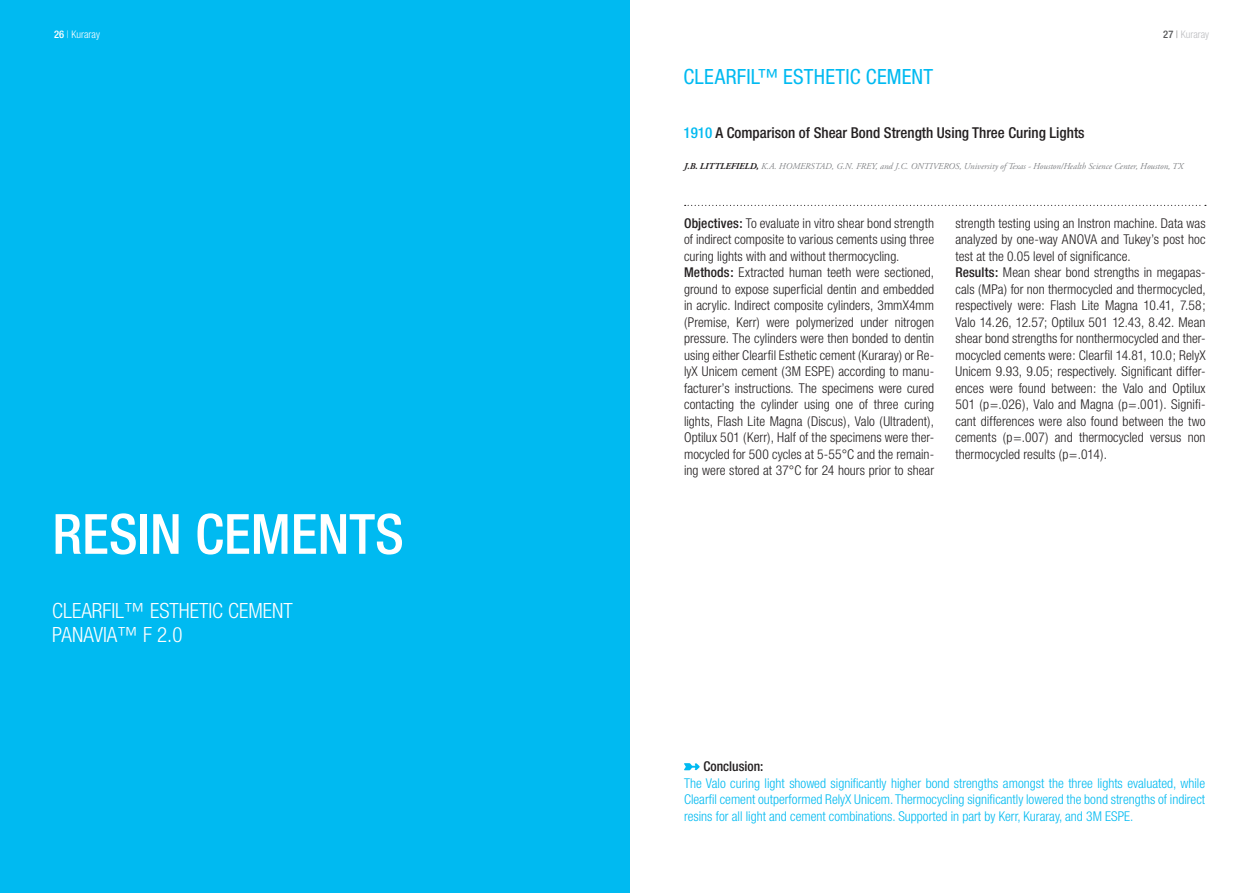
<style>
.page{position:relative;width:1259px;height:893px;background:#fff}
.page>*{position:absolute;margin:0;border:0;box-sizing:border-box;transform-origin:0 0}
.t1{font:500 condensed 55.5px "Helvetica Neue";color:#fff}
.t2{font:300 condensed 21px/24px "Helvetica Neue";color:#fff}
.t3{font:condensed 21px "Helvetica Neue";letter-spacing:.01em;color:#00baf1}
.t4{font:500 condensed 15px "Helvetica Neue";color:#231f20}
.t5{font:300 condensed 13.5px/16.5px "Helvetica Neue";letter-spacing:.005em;color:#231f20}
.t6{font:300 condensed 13.5px/16.5px "Helvetica Neue";color:#00baf1;text-align:justify}
.t7{font:500 condensed 13.5px "Helvetica Neue";color:#231f20}
.t8{font:300 condensed 10.5px "Helvetica Neue";color:#fff}
.t9{font:300 condensed 10.5px "Helvetica Neue";color:#bcbdc0}
.t10{font:italic 9px "Adobe Garamond Pro";color:#808285}
.s1{font-weight:500}
.s2{font-weight:100}
.s3{font-weight:500;color:#57585a}
.s4{font-weight:100;color:#57585a}
.s5{color:#00baf1}
.s6{font-weight:700;color:#231f20}
</style>
<div class="page">
<div style="left:0;top:0;width:629px;height:893px;background:#00baf1"></div>
<svg style="left:684px;top:205px;width:522px;height:1px"></svg>
<svg style="left:684px;top:763px;width:15px;height:7px"></svg>
<p class="t8" style="left:54px;top:29px;width:47px"><span class="s1">26</span> <span class="s2">|</span> Kuraray</p>
<p class="t9" style="left:1163px;top:29px;width:47px"><span class="s3">27</span> <span class="s4">|</span> Kuraray</p>
<h2 class="t3" style="left:683px;top:64px;width:251px">CLEARFIL™ ESTHETIC CEMENT</h2>
<p class="t4" style="left:683px;top:123px;width:402px"><span class="s5">1910</span> A Comparison of Shear Bond Strength Using Three Curing Lights</p>
<p class="t10" style="left:684px;top:160px;width:501px"><span class="s6">J.B. LITTLEFIELD,</span> K.A. HOMERSTAD, G.N. FREY, and J.C. ONTIVEROS, University of Texas - Houston/Health Science Center, Houston, TX</p>
<h1 class="t1" style="left:52px;top:501px;width:174px">RESIN CEMENT</h1>
<h1 class="t1" style="left:375px;top:501px;width:30px">S</h1>
<h2 class="t2" style="left:52px;top:598px;width:231px">CLEARFIL™ ESTHETI C CEMENT<br>PANA</h2>
<h2 class="t2" style="left:93px;top:622px;width:91px">VIA™ F 2.0</h2>
<p class="t5" style="left:684px;top:215px;width:252px"><span class="s1">Objectives:</span> To evaluate in vitro shear bond strength of indirect composite to various cements using three curing lights with and without thermocycling.<br><span class="s1">Methods:</span> Extracted human teeth were sectioned, ground to expose superficial dentin and embedded in acrylic. Indirect composite cylinders, 3mmX4mm (Premise, Kerr) were polymerized under nitrogen pressure. The cylinders were then bonded to dentin using either Clearfil Esthetic cement (Kuraray) or Re&shy;lyX Unicem cement (3M ESPE) according to manu&shy;facturer’s instructions. The specimens were cured contacting the cylinder using one of three curing lights, Flash Lite Magna (Discus), Valo (Ultradent), Optilux 501 (Kerr), Half of the specimens were ther&shy;mocycled for 500 cycles at 5-55°C and the remain&shy;ing were stored at 37°C for 24 hours prior to shear</p>
<p class="t5" style="left:955px;top:215px;width:252px">strength testing using an Instron machine. Data was analyzed by one-way ANOVA and Tukey’s post hoc test at the 0.05 level of significance.<br><span class="s1">Results:</span> Mean shear bond strengths in megapas&shy;cals (MPa) for non thermocycled and thermocycled, respectively were: Flash Lite Magna 10.41, 7.58; Valo 14.26, 12.57; Optilux 501 12.43, 8.42. Mean shear bond strengths for nonthermocycled and ther&shy;mocycled cements were: Clearfil 14.81, 10.0; RelyX Unicem 9.93, 9.05; respectively. Significant differ&shy;ences were found between: the Valo and Optilux 501 (p=.026), Valo and Magna (p=.001). Signifi&shy;cant differences were also found between the two cements (p=.007) and thermocycled versus non thermocycled results (p=.014).</p>
<p class="t7" style="left:703px;top:758px;width:61px">Conclusion:</p>
<p class="t6" style="left:684px;top:775px;width:522px">The Valo curing light showed significantly higher bond strengths amongst the three lights evaluated, while Clearfil cement outperformed RelyX Unicem. Thermocycling significantly lowered the bond strengths of indirect resins for all light and cement combinations. Supported in part by Kerr, Kuraray, and 3M ESPE.</p>
</div>
